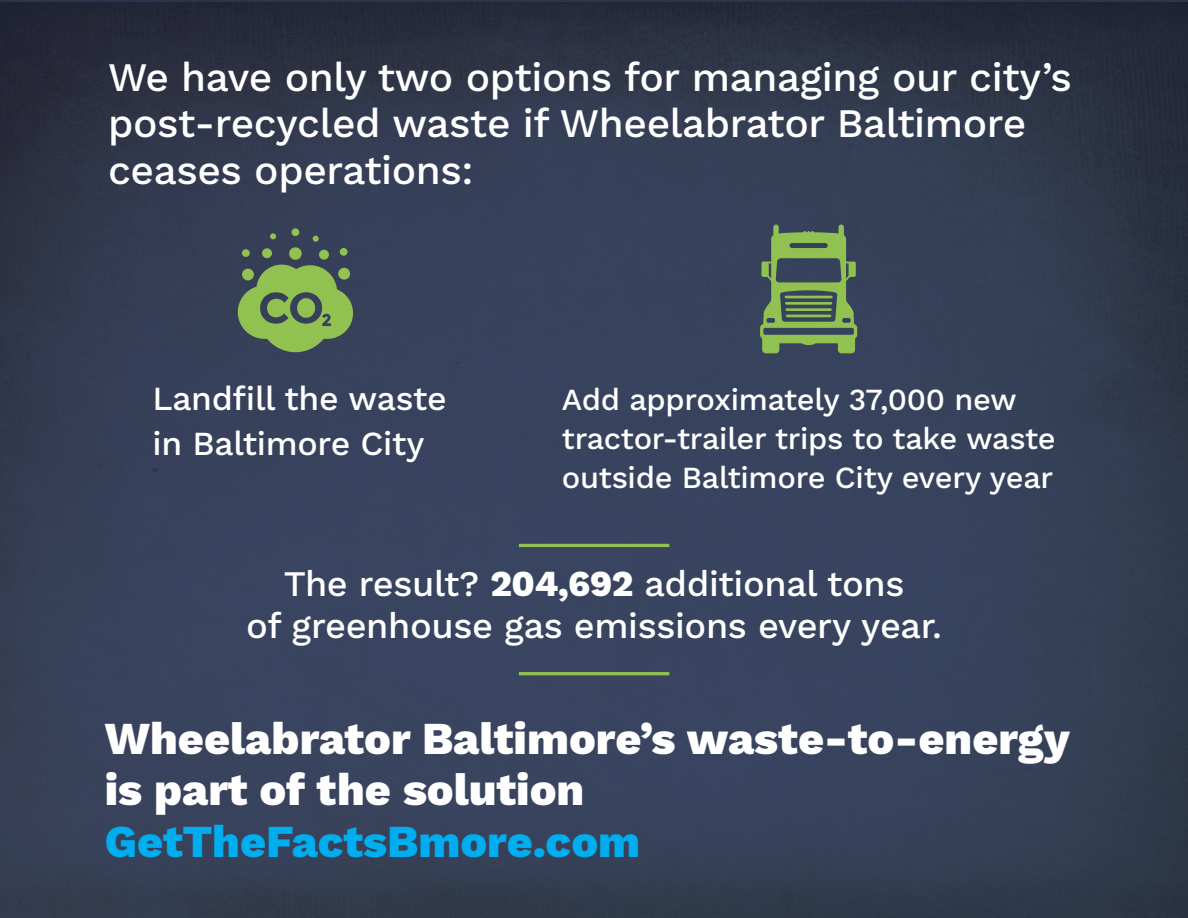
<style>
.page{position:relative;width:1188px;height:918px;background:#fff}
.page>*{position:absolute;margin:0;border:0;box-sizing:border-box;transform-origin:0 0}
.t1{font:800 44.85px/51.4px "Work Sans";color:#fff}
.t2{font:800 44.85px "Work Sans";color:#00adef}
.t3{font:500 40.5px/46.5px "Work Sans";letter-spacing:-.01em;color:#fff}
.t4{font:500 36px/42px "Work Sans";letter-spacing:-.01em;color:#fff;text-align:center}
.t5{font:500 33.75px/44.8px "Work Sans";letter-spacing:-.01em;color:#fff}
.t6{font:500 30.75px/38.8px "Work Sans";letter-spacing:-.01em;color:#fff}
.s1{font-weight:800}
</style>
<div class="page">
<img style="left:0;top:3px;width:1188px;height:915px">
<svg style="left:238px;top:228px;width:115px;height:124px;background:#638054"></svg>
<svg style="left:760px;top:225px;width:97px;height:128px;background:#627f56"></svg>
<hr style="left:519px;top:544px;width:150px;height:3px;background:#91c251">
<hr style="left:519px;top:672px;width:150px;height:3px;background:#91c251">
<p class="t3" style="left:108px;top:56px;width:965px">We have only two options for managing our city’s post-recycled waste if Wheelabrator Baltimore ceases operations:</p>
<p class="t5" style="left:153px;top:378px;width:296px">Landfill the waste in Baltimore City</p>
<p class="t6" style="left:562px;top:382px;width:495px">Add approximately 37,000 new tractor-trailer trips to take waste outside Baltimore City every year</p>
<p class="t4" style="left:246px;top:565px;width:697px">The result? <span class="s1">204,692</span> additional tons<br>of greenhouse gas emissions every year.</p>
<p class="t1" style="left:105px;top:715px;width:967px">Wheelabrator Baltimore’s waste-to-energy is part of the solution</p>
<p class="t2" style="left:105px;top:816px;width:537px">GetTheFactsBmore.com</p>
</div>
